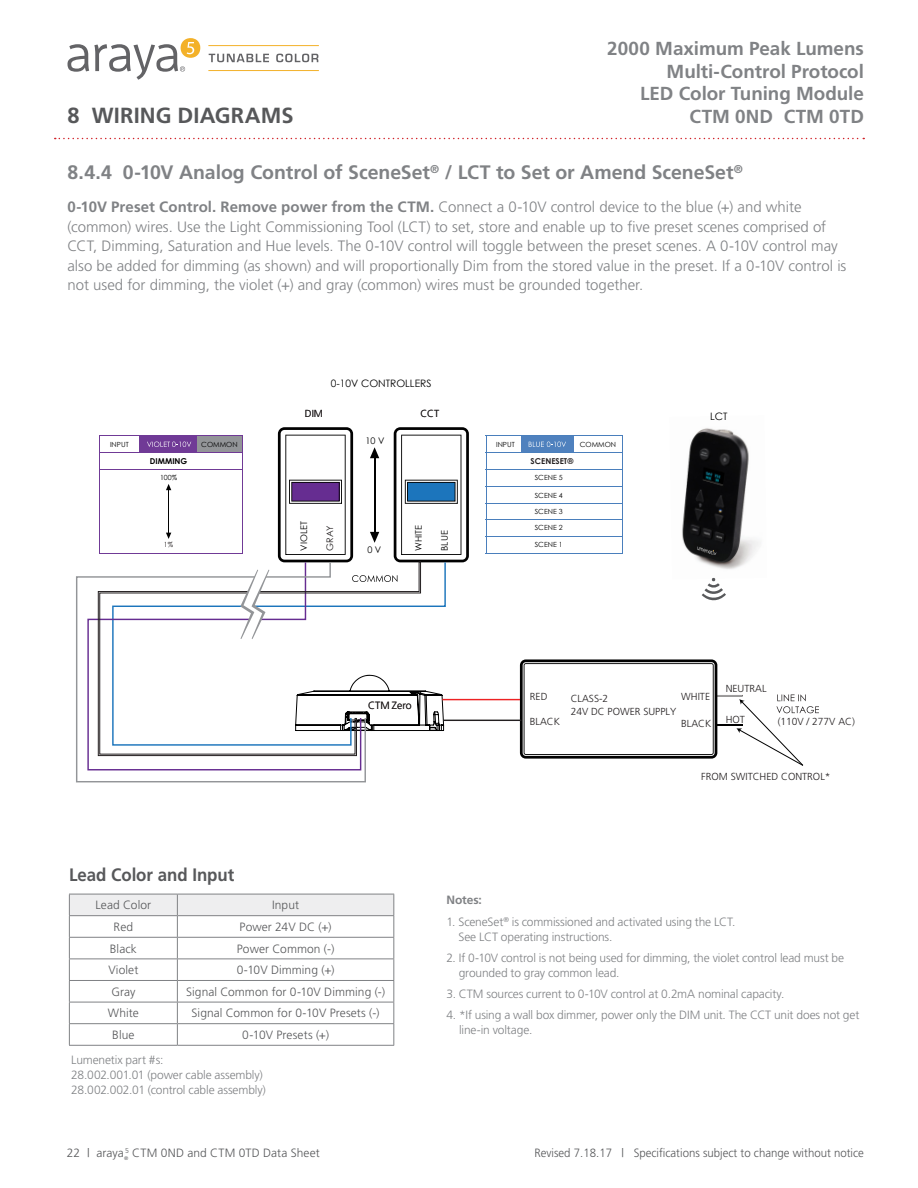
<style>
.page{position:relative;width:918px;height:1188px;background:#fff}
.page>*{position:absolute;margin:0;border:0;box-sizing:border-box;transform-origin:0 0}
.Chapter_Head{font:700 21.9px "Frutiger";letter-spacing:.005em;color:#57585a}
.Body{font:700 19.5px "Frutiger";letter-spacing:-.005em;color:#808285}
.t1{font:700 18.9px/22.5px "Frutiger";color:#808285;text-align:right}
.Subhead{font:700 18px "Frutiger";color:#57585a;scale:.94 1}
.Body-2{font:300 15px/19.5px "Frutiger";color:#808285}
.Table_only{font:300 12px/15px "Frutiger";letter-spacing:-.015em;color:#808285}
.Table_body_centered{font:300 12px "Frutiger";letter-spacing:.005em;color:#57585a}
.Table_body_centered-2{font:300 12px "Frutiger";letter-spacing:.005em;color:#57585a;scale:.95 1}
.Table_only-2{font:700 12px "Frutiger";letter-spacing:-.005em;color:#808285}
.t2{font:300 10.5px "Frutiger";color:#231f20}
.t3{font:300 10.2px/12.3px "Frutiger";color:#231f20}
.t4{font:10.2px "Century Gothic";color:#010101}
.t5{font:9.15px "Century Gothic";color:#010101}
.t6{font:9.15px "Century Gothic";color:#231f20}
.t7{font:700 8.1px "Century Gothic";color:#231f20}
.t8{font:700 8.1px "Century Gothic";color:#010101}
.t9{font:7.05px "Century Gothic";color:#010101}
.t10{font:7.05px "Century Gothic";color:#231f20}
.t11{font:300 5.25px "Frutiger";color:#57585a}
.s1{font-weight:700}
</style>
<div class="page">
<svg style="left:55px;top:138px;width:809px;height:1px"></svg>
<hr style="left:208px;top:45px;width:111px;height:1px;background:#f3b129">
<hr style="left:208px;top:70px;width:111px;height:1px;background:#f3b129">
<div style="left:181px;top:38px;width:19px;height:20px;background:#f3b129;border-radius:50%"></div>
<svg style="left:68px;top:42px;width:126px;height:38px"></svg>
<svg style="left:209px;top:54px;width:109px;height:8px"></svg>
<svg style="left:69px;top:894px;width:325px;height:151px"></svg>
<hr style="left:69px;top:1045px;width:108px;height:1px;background:#808285">
<hr style="left:177px;top:1045px;width:217px;height:1px;background:#808285">
<img style="left:682px;top:428px;width:77px;height:150px">
<img style="left:697px;top:545px;width:20px;height:10px">
<div style="left:197px;top:436px;width:46px;height:16px;background:#939598"></div>
<svg style="left:394px;top:427px;width:75px;height:135px"></svg>
<svg style="left:278px;top:427px;width:75px;height:134px"></svg>
<div style="left:140px;top:436px;width:57px;height:16px;background:#703a96"></div>
<hr style="left:99px;top:436px;width:1px;height:118px;background:#703a96">
<hr style="left:242px;top:436px;width:1px;height:118px;background:#703a96">
<hr style="left:100px;top:452px;width:143px;height:1px;background:#703a96">
<hr style="left:100px;top:436px;width:143px;height:1px;background:#703a96">
<hr style="left:99px;top:553px;width:144px;height:1px;background:#703a96">
<svg style="left:147px;top:442px;width:44px;height:5px"></svg>
<div style="left:521px;top:436px;width:53px;height:16px;background:#4f81be"></div>
<hr style="left:486px;top:452px;width:137px;height:1px;background:#4a7fbc">
<hr style="left:622px;top:436px;width:1px;height:118px;background:#4a7fbc">
<hr style="left:486px;top:436px;width:1px;height:118px;background:#4a7fbc">
<hr style="left:486px;top:436px;width:137px;height:1px;background:#4a7fbc">
<hr style="left:486px;top:469px;width:137px;height:1px;background:#4a7fbc">
<hr style="left:100px;top:469px;width:142px;height:1px;background:#703a96">
<hr style="left:486px;top:486px;width:137px;height:1px;background:#4a7fbc">
<hr style="left:486px;top:503px;width:137px;height:1px;background:#4a7fbc">
<hr style="left:486px;top:520px;width:137px;height:1px;background:#4a7fbc">
<hr style="left:486px;top:536px;width:137px;height:1px;background:#4a7fbc">
<hr style="left:486px;top:553px;width:137px;height:1px;background:#4a7fbc">
<svg style="left:529px;top:442px;width:37px;height:5px"></svg>
<hr style="left:374px;top:458px;width:1px;height:74px;background:#010101">
<svg style="left:370px;top:447px;width:9px;height:11px"></svg>
<svg style="left:370px;top:532px;width:9px;height:11px"></svg>
<hr style="left:168px;top:490px;width:1px;height:43px;background:#010101">
<svg style="left:166px;top:484px;width:5px;height:6px"></svg>
<svg style="left:166px;top:533px;width:5px;height:6px"></svg>
<svg style="left:702px;top:578px;width:24px;height:23px"></svg>
<hr style="left:442px;top:699px;width:78px;height:1px;background:#ed2224">
<hr style="left:444px;top:720px;width:77px;height:1px;background:#231f20">
<svg style="left:421px;top:561px;width:26px;height:170px"></svg>
<svg style="left:76px;top:576px;width:290px;height:207px"></svg>
<svg style="left:98px;top:561px;width:323px;height:195px"></svg>
<svg style="left:240px;top:570px;width:29px;height:69px"></svg>
<svg style="left:520px;top:659px;width:299px;height:107px"></svg>
<p class="Chapter_Head" style="left:68px;top:103px;width:228px">8 WIRING DIAGRAMS</p>
<p class="t1" style="left:607px;top:37px;width:258px">2000 Maximum Peak Lumens<br>Multi-Control Protocol<br>LED Color Tuning Module<br>CTM 0ND CTM 0TD</p>
<p class="Body" style="left:68px;top:161px;width:677px">8.4.4 0-10V Analog Control of SceneSet<sup>®</sup> / LCT to Set or Amend SceneSet<sup>®</sup></p>
<p class="Body-2" style="left:68px;top:197px;width:780px"><span class="s1">0-10V Preset Control. Remove power from the CTM.</span> Connect a 0-10V control device to the blue (+) and white (common) wires. Use the Light Commissioning Tool (LCT) to set, store and enable up to five preset scenes comprised of CCT, Dimming, Saturation and Hue levels. The 0-10V control will toggle between the preset scenes. A 0-10V control may also be added for dimming (as shown) and will proportionally Dim from the stored value in the preset. If a 0-10V control is not used for dimming, the violet (+) and gray (common) wires must be grounded together.</p>
<p class="t4" style="left:331px;top:377px;width:102px">0-10V CONTROLLERS</p>
<p class="t3" style="left:305px;top:407px;width:20px">DIM</p>
<p class="t3" style="left:420px;top:407px;width:20px">CCT</p>
<p class="t5" style="left:365px;top:435px;width:20px">10 V</p>
<p class="t9" style="left:201px;top:440px;width:38px">COMMON</p>
<p class="t9" style="left:110px;top:440px;width:20px">INPUT</p>
<p class="t9" style="left:496px;top:440px;width:20px">INPUT</p>
<p class="t9" style="left:580px;top:440px;width:38px">COMMON</p>
<p class="t8" style="left:150px;top:456px;width:39px">DIMMING</p>
<p class="t9" style="left:160px;top:474px;width:19px">100%</p>
<p class="t10" style="left:164px;top:541px;width:11px">1%</p>
<p class="t5" style="left:298px;top:551px;width:31px;rotate:-90deg">VIOLET</p>
<p class="t6" style="left:324px;top:551px;width:27px;rotate:-90deg">GRAY</p>
<p class="t5" style="left:367px;top:544px;width:15px">0 V</p>
<p class="t5" style="left:413px;top:551px;width:27px;rotate:-90deg">WHITE</p>
<p class="t5" style="left:439px;top:551px;width:22px;rotate:-90deg">BLUE</p>
<p class="t7" style="left:531px;top:456px;width:44px">SCENESET®</p>
<p class="t9" style="left:535px;top:474px;width:29px">SCENE 5</p>
<p class="t9" style="left:535px;top:491px;width:29px">SCENE 4</p>
<p class="t9" style="left:535px;top:507px;width:29px">SCENE 3</p>
<p class="t9" style="left:535px;top:524px;width:29px">SCENE 2</p>
<p class="t9" style="left:535px;top:541px;width:29px">SCENE 1</p>
<p class="t4" style="left:710px;top:410px;width:19px">LCT</p>
<p class="t2" style="left:368px;top:700px;width:45px">CTM Zero</p>
<p class="t3" style="left:530px;top:690px;width:19px">RED</p>
<p class="t3" style="left:530px;top:715px;width:32px">BLACK</p>
<p class="t3" style="left:681px;top:690px;width:30px">WHITE</p>
<p class="t3" style="left:681px;top:717px;width:32px">BLACK</p>
<p class="t3" style="left:571px;top:693px;width:107px">CLASS-2<br>24V DC POWER SUPPLY</p>
<p class="t3" style="left:726px;top:683px;width:42px">NEUTRAL</p>
<p class="t3" style="left:726px;top:713px;width:21px">HOT</p>
<p class="t3" style="left:778px;top:715px;width:79px">(110V / 277V AC)</p>
<p class="Subhead" style="left:69px;top:864px;width:177px">Lead Color and Input</p>
<p class="Table_body_centered" style="left:95px;top:899px;width:57px">Lead Color</p>
<p class="Table_body_centered" style="left:272px;top:899px;width:29px">Input</p>
<p class="Table_body_centered" style="left:114px;top:920px;width:21px">Red</p>
<p class="Table_body_centered" style="left:240px;top:920px;width:94px">Power 24V DC (+)</p>
<p class="Table_body_centered" style="left:110px;top:942px;width:28px">Black</p>
<p class="Table_body_centered" style="left:237px;top:942px;width:99px">Power Common (-)</p>
<p class="Table_body_centered" style="left:108px;top:963px;width:32px">Violet</p>
<p class="Table_body_centered" style="left:237px;top:963px;width:99px">0-10V Dimming (+)</p>
<p class="Table_body_centered" style="left:111px;top:985px;width:26px">Gray</p>
<p class="Table_body_centered" style="left:186px;top:985px;width:200px">Signal Common for 0-10V Dimming (-)</p>
<p class="Table_body_centered" style="left:108px;top:1007px;width:33px">White</p>
<p class="Table_body_centered" style="left:192px;top:1007px;width:190px">Signal Common for 0-10V Presets (-)</p>
<p class="Table_body_centered" style="left:112px;top:1028px;width:24px">Blue</p>
<p class="Table_body_centered" style="left:242px;top:1028px;width:89px">0-10V Presets (+)</p>
<p class="Table_only" style="left:71px;top:1053px;width:196px">Lumenetix part #s:<br>28.002.001.01 (power cable assembly)<br>28.002.002.01 (control cable assembly)</p>
<p class="Table_body_centered" style="left:67px;top:1146px;width:254px">22 | araya <sup>5</sup> CTM 0ND and CTM 0TD Data Sheet</p>
<p class="t11" style="left:124px;top:1155px;width:6px">®</p>
<p class="t3" style="left:701px;top:770px;width:131px">FROM SWITCHED CONTROL*</p>
<p class="Table_only-2" style="left:446px;top:893px;width:37px">Notes:</p>
<p class="Table_only" style="left:458px;top:914px;width:279px;text-indent:-12px">1. SceneSet<sup>®</sup> is commissioned and activated using the LCT.<br>See LCT operating instructions.</p>
<p class="Table_only" style="left:459px;top:950px;width:387px;text-indent:-12px">2. If 0-10V control is not being used for dimming, the violet control lead must be grounded to gray common lead.</p>
<p class="Table_only" style="left:446px;top:987px;width:340px">3. CTM sources current to 0-10V control at 0.2mA nominal capacity.</p>
<p class="Table_only" style="left:459px;top:1008px;width:402px;text-indent:-13px">4. *If using a wall box dimmer, power only the DIM unit. The CCT unit does not get line-in voltage.</p>
<p class="Table_body_centered-2" style="left:534px;top:1146px;width:348px">Revised 7.18.17 | Specifications subject to change without notice</p>
</div>
